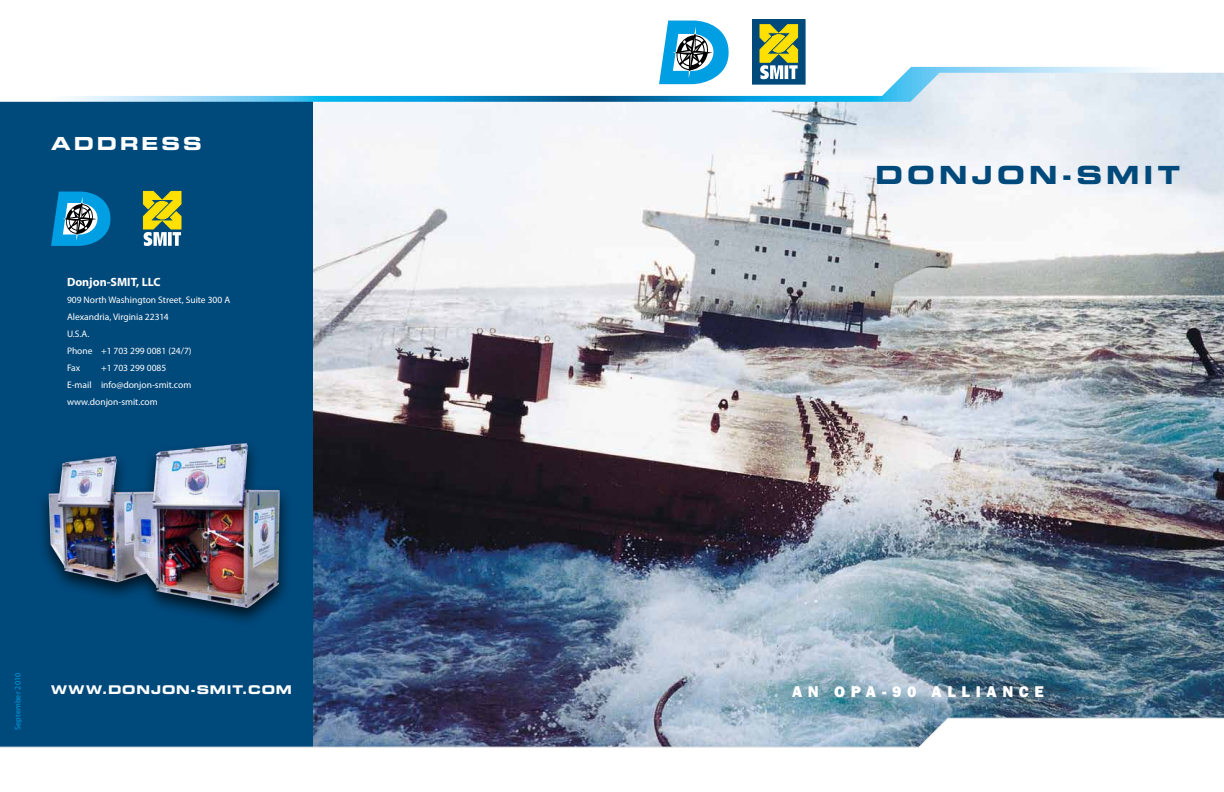
<style>
.page{position:relative;width:1224px;height:792px;background:#fff}
.page>*{position:absolute;margin:0;border:0;box-sizing:border-box;transform-origin:0 0}
.t1{font:25px "Eurostile LT Std Bold Ex 2";letter-spacing:.165em;color:#00497b}
.t2{font:18px "Eurostile LT Std Bold Ex 2";letter-spacing:.165em;color:#fff}
.t3{font:800 16px "Franklin Gothic";letter-spacing:.35em;color:#fff}
.t4{font:12px "Eurostile LT Std Bold Ex 2";letter-spacing:.07em;color:#fff}
.t5{font:700 12px "Myriad Pro";color:#fff}
.t6{font:9.5px/17px "Myriad Pro";color:#fff}
.t7{font:8px "Myriad Pro";letter-spacing:.025em;color:#009fe3}
</style>
<div class="page">
<div style="left:0;top:0;width:612px;height:792px;background:#00497b"></div>
<svg style="left:143px;top:191px;width:38px;height:55px"></svg>
<svg style="left:51px;top:192px;width:60px;height:54px"></svg>
<img style="left:313px;top:102px;width:911px;height:616px">
<svg style="left:0;top:718px;width:1224px;height:74px"></svg>
<svg style="left:0;top:96px;width:1224px;height:6px;background:#6bbbe0"></svg>
<svg style="left:0;top:0;width:1224px;height:96px;fill:#fff"></svg>
<div style="left:753px;top:20px;width:52px;height:64px;background:#00497b"></div>
<div style="left:752px;top:20px;width:53px;height:64px;border:1px solid #00497b"></div>
<svg style="left:760px;top:25px;width:38px;height:54px"></svg>
<svg style="left:659px;top:21px;width:71px;height:63px"></svg>
<div style="left:35px;top:437px;width:256px;height:189px;background:#000;opacity:.75"></div>
<img style="left:49px;top:443px;width:231px;height:165px">
<h2 class="t2" style="left:51px;top:131px;width:152px">ADDRESS</h2>
<p class="t5" style="left:67px;top:275px;width:95px">Donjon-SMIT, LLC</p>
<p class="t6" style="left:67px;top:292px;width:165px">909 North Washington Street, Suite 300 A<br>Alexandria, Virginia 22314<br>U.S.A.<br>Phone +1 703 299 0081 (24/7)<br>Fax</p>
<p class="t6" style="left:67px;top:360px;width:126px;text-indent:34px">+1 703 299 0085<br>E-mail info@donjon-smit.com www.donjon-smit.com</p>
<p class="t7" style="left:13px;top:730px;width:59px;rotate:-90deg">September 2010</p>
<p class="t4" style="left:51px;top:681px;width:241px">WWW.DONJON-SMIT.COM</p>
<h1 class="t1" style="left:875px;top:158px;width:228px">DONJON-SMIT</h1>
<h3 class="t3" style="left:792px;top:681px;width:253px">AN OPA-90 ALLIANCE</h3>
</div>
